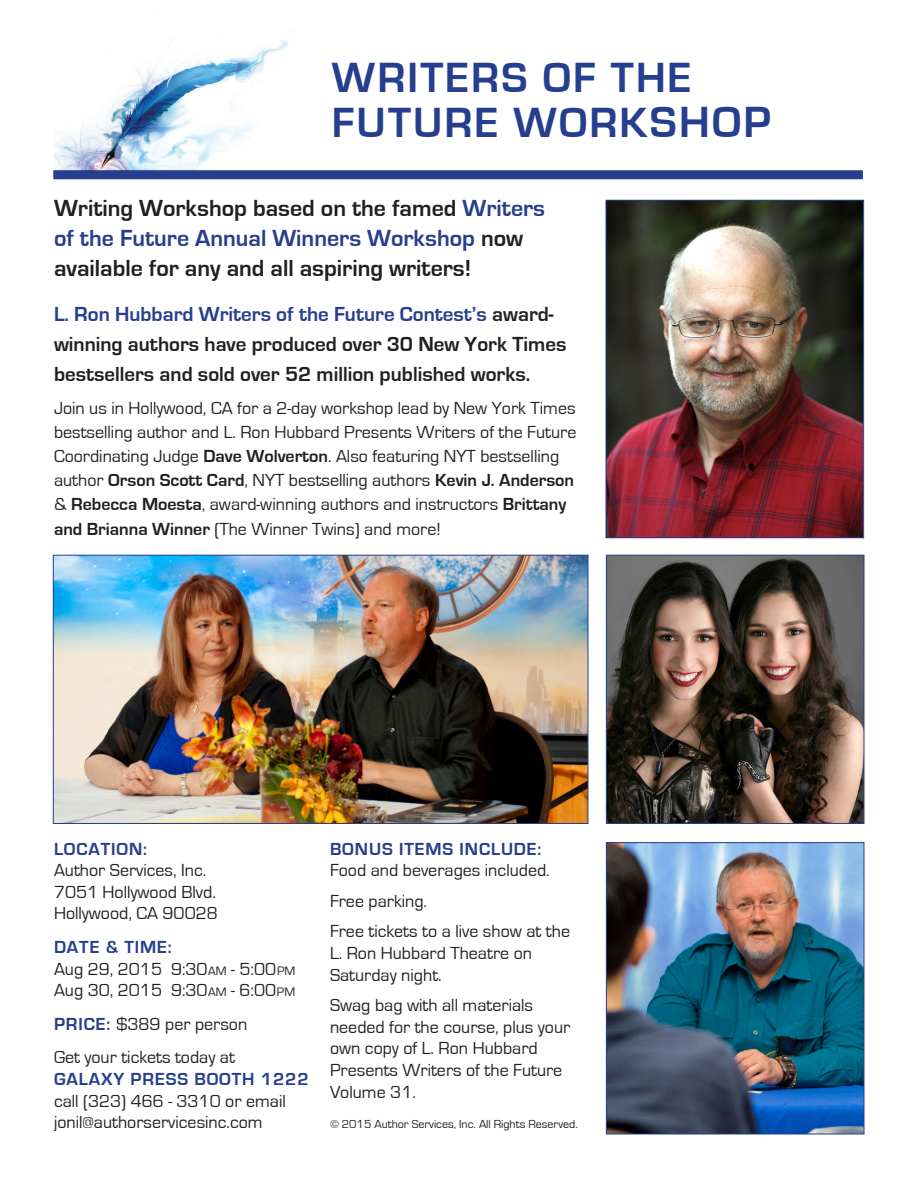
<style>
.page{position:relative;width:918px;height:1188px;background:#fff}
.page>*{position:absolute;margin:0;border:0;box-sizing:border-box;transform-origin:0 0}
.t1{font:700 43.5px/45px "Eurostile";letter-spacing:.05em;color:#253f8e}
.SubHead{font:700 24px/30px "Eurostile";color:#231f20}
.Body{font:700 21px/30px "Eurostile";color:#231f20}
.Body-2{font:18px/21.6px "Eurostile";color:#231f20}
.t2{font:700 18px "Eurostile";letter-spacing:.05em;color:#253f8e}
.t3{font:12px "Eurostile";color:#231f20}
.s1{font-size:45px}
.s2{color:#253f8e}
.s3{font-weight:700}
.s4{font-size:12.6px}
.s5{font-weight:700;color:#253f8e}
</style>
<div class="page">
<img style="left:608px;top:844px;width:254px;height:288px">
<div style="left:606px;top:842px;width:258px;height:292px;border:1px solid #253f8e"></div>
<img style="left:608px;top:202px;width:254px;height:334px">
<div style="left:606px;top:200px;width:258px;height:338px;border:1px solid #253f8e"></div>
<img style="left:608px;top:557px;width:254px;height:265px">
<div style="left:606px;top:555px;width:258px;height:269px;border:1px solid #253f8e"></div>
<img style="left:55px;top:557px;width:531px;height:265px">
<div style="left:53px;top:555px;width:535px;height:269px;border:1px solid #253f8e"></div>
<div style="left:53px;top:170px;width:810px;height:9px;background:#253f8e"></div>
<img style="left:54px;top:40px;width:234px;height:130px">
<p class="t1" style="left:332px;top:56px;width:441px">WRITERS OF THE<br>FUTURE WORK<span class="s1">SHOP</span></p>
<p class="SubHead" style="left:54px;top:194px;width:493px">Writing Workshop based on the famed <span class="s2">Writers of the Future Annual Winners Workshop</span> now available for any and all aspiring writers!</p>
<p class="Body" style="left:54px;top:300px;width:514px"><span class="s2">L. Ron Hubbard Writers of the Future Contest’s</span> award&shy;winning authors have produced over 30 New York Times bestsellers and sold over 52 million published works.</p>
<p class="Body-2" style="left:54px;top:396px;width:524px;line-height:24.3px">Join us in Hollywood, CA for a 2-day workshop lead by New York Times bestselling author and L. Ron Hubbard Presents Writers of the Future Coordinating Judge <span class="s3">Dave Wolverton</span>. Also featuring NYT bestselling author <span class="s3">Orson Scott Card</span>, NYT bestselling authors <span class="s3">Kevin J. Anderson </span>&amp; <span class="s3">Rebecca Moesta</span>, award-winning authors and instructors <span class="s3">Brittany and Brianna Winner</span> (The Winner Twins) and more!</p>
<p class="t2" style="left:54px;top:839px;width:95px">LOCATION:</p>
<p class="Body-2" style="left:54px;top:860px;width:154px">Author Services, Inc.</p>
<p class="Body-2" style="left:54px;top:881px;width:163px">7051 Hollywood Blvd.</p>
<p class="Body-2" style="left:54px;top:903px;width:165px">Hollywood, CA 90028</p>
<p class="t2" style="left:54px;top:937px;width:119px">DATE &amp; TIME:</p>
<p class="Body-2" style="left:54px;top:958px;width:243px">Aug 29, 2015 9:30<span class="s4">AM</span> - 5:00<span class="s4">PM</span></p>
<p class="Body-2" style="left:54px;top:980px;width:243px">Aug 30, 2015 9:30<span class="s4">AM</span> - 6:00<span class="s4">PM</span></p>
<p class="Body-2" style="left:54px;top:1013px;width:195px"><span class="s5">PRICE:</span> $389 per person</p>
<p class="Body-2" style="left:54px;top:1047px;width:256px">Get your tickets today at<br><span class="s5">GALAXY PRESS BOOTH 1222 </span>call (323) 466 - 3310 or email jonil@authorservicesinc.com</p>
<p class="t2" style="left:330px;top:839px;width:213px">BONUS ITEMS INCLUDE:</p>
<p class="Body-2" style="left:330px;top:860px;width:221px">Food and beverages included.</p>
<p class="Body-2" style="left:330px;top:890px;width:99px">Free parking.</p>
<p class="Body-2" style="left:330px;top:921px;width:242px">Free tickets to a live show at the<br>L. Ron Hubbard Theatre on<br>Saturday night.</p>
<p class="Body-2" style="left:330px;top:995px;width:242px">Swag bag with all materials needed for the course, plus your own copy of L. Ron Hubbard<br>Presents Writers of the Future<br>Volume 31.</p>
<p class="t3" style="left:330px;top:1117px;width:249px">© 2015 Author Services, Inc. All Rights Reserved.</p>
</div>
